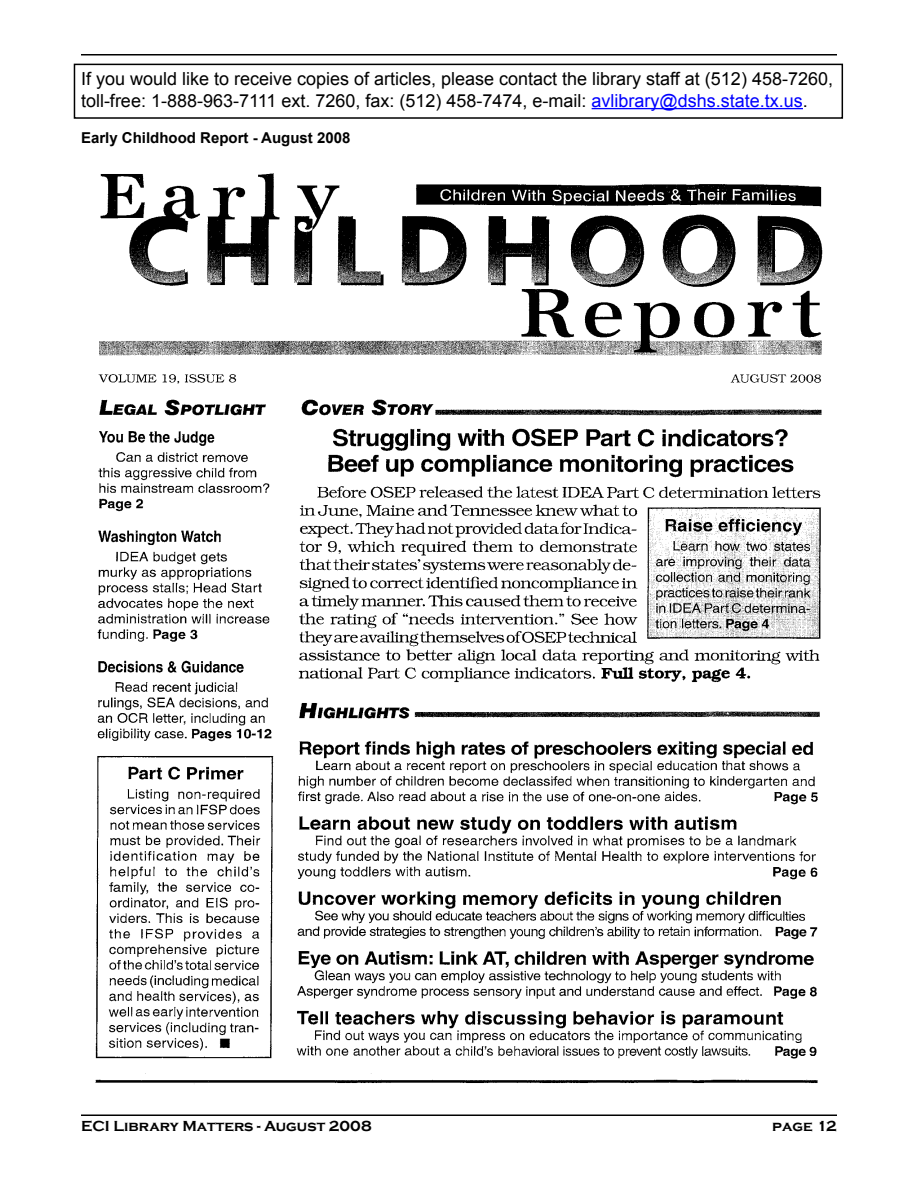
<style>
.page{position:relative;width:918px;height:1188px;background:#fff}
.page>*{position:absolute;margin:0;border:0;box-sizing:border-box;transform-origin:0 0}
.t1{font:18px/21.6px "Arial";color:#000}
.t2{font:700 15px "Copperplate Gothic";color:#000}
.t3{font:700 15px "Arial";color:#000}
.s1{color:#00f}
</style>
<div class="page">
<hr style="left:81px;top:54px;width:756px;height:2px;background:#000">
<hr style="left:81px;top:1114px;width:756px;height:2px;background:#000">
<hr style="left:592px;top:108px;width:211px;height:1px;background:#00f">
<div style="left:74px;top:64px;width:769px;height:55px;border:2px solid #000"></div>
<img style="left:95px;top:173px;width:728px;height:911px">
<p class="t1" style="left:81px;top:68px;width:754px">If you would like to receive copies of articles, please contact the library staff at (512) 458-7260, toll-free: 1-888-963-7111 ext. 7260, fax: (512) 458-7474, e-mail: <span class="s1">avlibrary@dshs.state.tx.us</span>.</p>
<p class="t3" style="left:81px;top:128px;width:271px">Early Childhood Report - August 2008</p>
<p class="t2" style="left:81px;top:1118px;width:292px">ECI Library Matters - August 2008</p>
<p class="t2" style="left:772px;top:1118px;width:66px">page 1 2</p>
</div>
